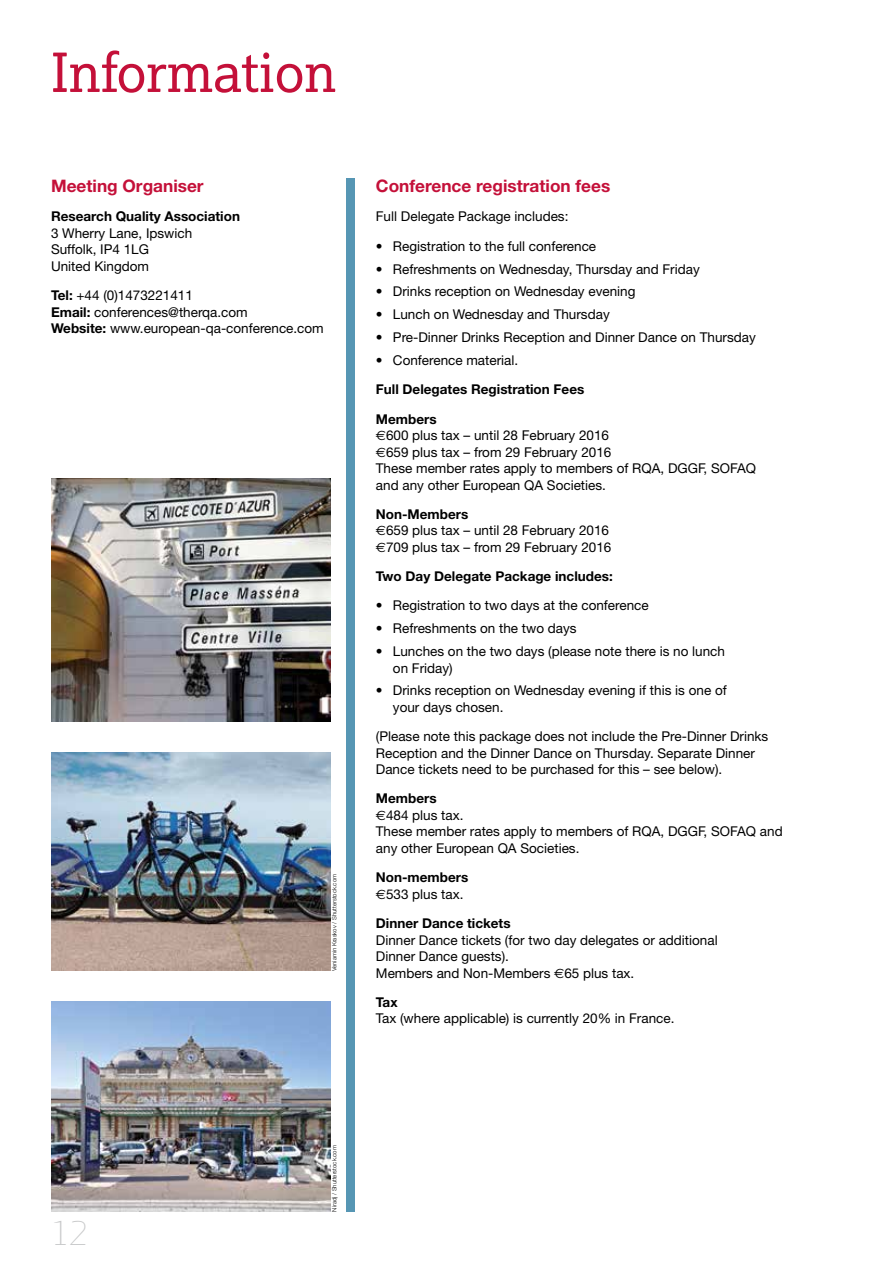
<style>
.page{position:relative;width:893px;height:1263px;background:#fff}
.page>*{position:absolute;margin:0;border:0;box-sizing:border-box;transform-origin:0 0}
.t1{font:54px "Lexia";color:#c41039}
.t2{font:31.95px "Apex Sans Light T";color:#c7c8c9}
.t3{font:700 17.25px "Helvetica Neue";color:#c41039}
.t4{font:13.5px/16.5px "Helvetica Neue";color:#000}
.t5{font:700 13.5px/29.2px "Helvetica Neue";color:#000}
.t6{font:300 6px "Helvetica Neue";color:#000}
.s1{font-weight:700}
.s2{font-family:"Euro Sans"}
.s3{font-family:"Euro Sans";font-weight:400}
.s4{font-weight:400}
</style>
<div class="page">
<div style="left:346px;top:179px;width:9px;height:1033px;background:#5696b4"></div>
<img style="left:51px;top:753px;width:280px;height:218px">
<img style="left:51px;top:1001px;width:280px;height:211px">
<img style="left:51px;top:478px;width:280px;height:244px">
<h1 class="t1" style="left:51px;top:38px;width:287px">Information</h1>
<p class="t3" style="left:51px;top:175px;width:154px">Meeting Organiser</p>
<p class="t5" style="left:51px;top:202px;width:190px">Research Quality Association</p>
<p class="t4" style="left:51px;top:225px;width:143px">3 Wherry Lane, Ipswich<br>Suffolk, IP4 1LG<br>United Kingdom</p>
<p class="t4" style="left:51px;top:287px;width:274px"><span class="s1">Tel:</span> +44 (0)1473221411<br><span class="s1">Email:</span> conferences@therqa.com<br><span class="s1">Website:</span> www.european-qa-conference.com</p>
<p class="t6" style="left:331px;top:971px;width:99px;rotate:-90deg">Veniamin Kraskov / Shutterstock.com</p>
<p class="t3" style="left:376px;top:175px;width:236px">Conference registration fees</p>
<p class="t4" style="left:376px;top:208px;width:194px">Full Delegate Package includes:</p>
<p class="t4" style="left:376px;top:237px;width:222px">• Registration to the full conference</p>
<p class="t4" style="left:376px;top:260px;width:325px">• Refreshments on Wednesday, Thursday and Friday</p>
<p class="t4" style="left:376px;top:283px;width:261px">• Drinks reception on Wednesday evening</p>
<p class="t4" style="left:376px;top:306px;width:235px">• Lunch on Wednesday and Thursday</p>
<p class="t4" style="left:376px;top:329px;width:381px">• Pre-Dinner Drinks Reception and Dinner Dance on Thursday</p>
<p class="t4" style="left:376px;top:352px;width:144px">• Conference material.</p>
<p class="t5" style="left:376px;top:375px;width:210px">Full Delegates Registration Fees<br>Members</p>
<p class="t4" style="left:376px;top:427px;width:382px"><span class="s2">€</span>600 plus tax – until 28 February 2016<br><span class="s2">€</span>659 plus tax – from 29 February 2016<br>These member rates apply to members of RQA, DGGF, SOFAQ and any other European QA Societies.</p>
<p class="t4" style="left:376px;top:506px;width:237px"><span class="s1">Non-Members<br></span><span class="s2">€</span>659 plus tax – until 28 February 2016 <span class="s2">€</span>709 plus tax – from 29 February 2016</p>
<p class="t5" style="left:376px;top:561px;width:238px">Two Day Delegate Package includes:</p>
<p class="t4" style="left:376px;top:597px;width:274px">• Registration to two days at the conference</p>
<p class="t4" style="left:376px;top:620px;width:202px">• Refreshments on the two days</p>
<p class="t4" style="left:393px;top:643px;width:334px;text-indent:-17px">• Lunches on the two days (please note there is no lunch on Friday)</p>
<p class="t4" style="left:393px;top:682px;width:335px;text-indent:-17px">• Drinks reception on Wednesday evening if this is one of your days chosen.</p>
<p class="t4" style="left:376px;top:728px;width:394px">(Please note this package does not include the Pre-Dinner Drinks<br>Reception and the Dinner Dance on Thursday. Separate Dinner<br>Dance tickets need to be purchased for this – see below).</p>
<p class="t4" style="left:376px;top:790px;width:408px"><span class="s1">Members<br></span><span class="s2">€</span>484 plus tax.<br>These member rates apply to members of RQA, DGGF, SOFAQ and any other European QA Societies.</p>
<p class="t5" style="left:376px;top:869px;width:94px;line-height:16.5px">Non-members <span class="s3">€</span><span class="s4">533 plus tax.</span></p>
<p class="t5" style="left:376px;top:908px;width:136px">Dinner Dance tickets</p>
<p class="t4" style="left:376px;top:931px;width:343px">Dinner Dance tickets (for two day delegates or additional<br>Dinner Dance guests).<br>Members and Non-Members <span class="s2">€</span>65 plus tax.</p>
<p class="t5" style="left:376px;top:987px;width:23px">Tax</p>
<p class="t4" style="left:376px;top:1010px;width:300px">Tax (where applicable) is currently 20% in France.</p>
<h2 class="t2" style="left:51px;top:1212px;width:40px">12</h2>
<p class="t6" style="left:331px;top:1211px;width:68px;rotate:-90deg">Niradj / Shutterstock.com</p>
</div>
